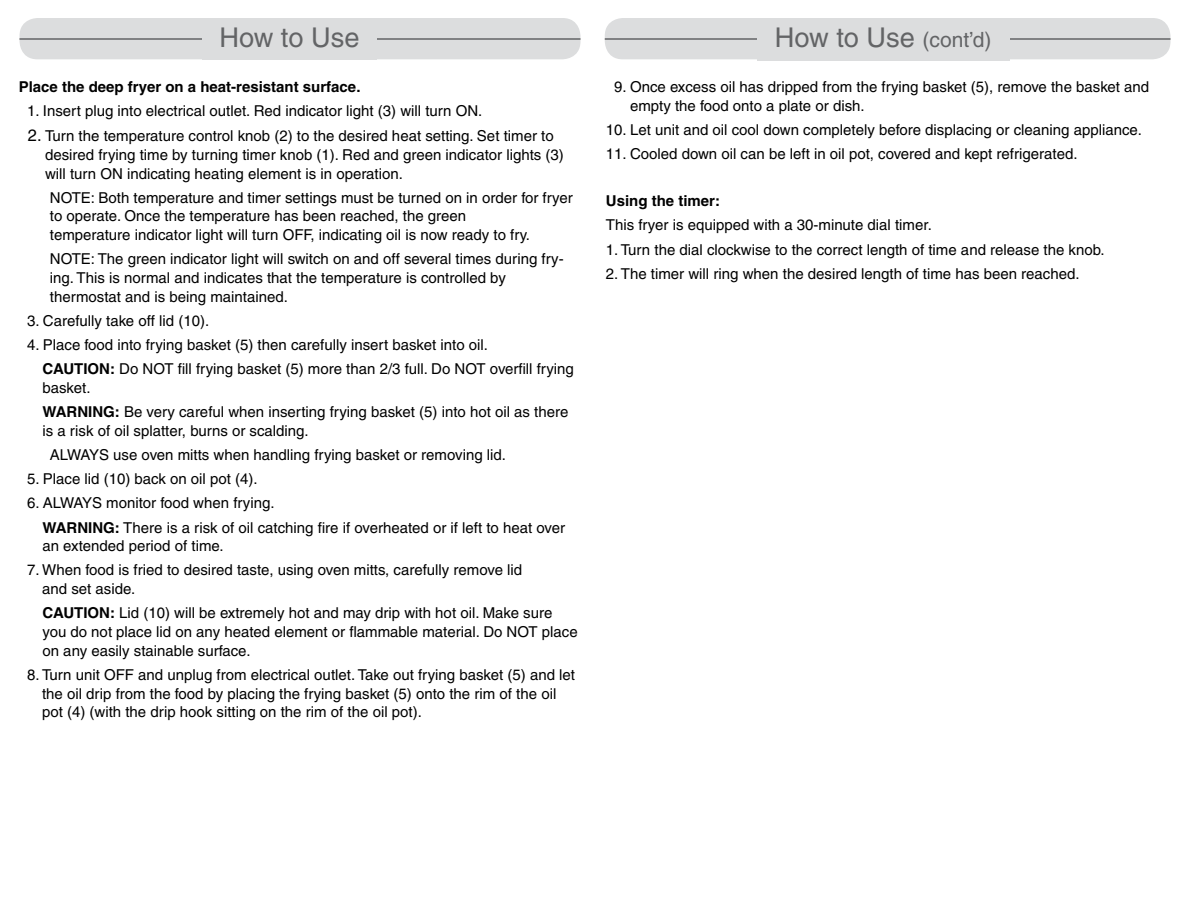
<style>
.page{position:relative;width:1188px;height:918px;background:#fff}
.page>*{position:absolute;margin:0;border:0;box-sizing:border-box;transform-origin:0 0}
.t1{font:27.15px "Helvetica";color:#636466}
.t2{font:15px/18.8px "Helvetica";color:#000}
.t3{font:700 15px "Helvetica";color:#000}
.s1{font-size:16.5px}
.s2{font-weight:700}
.s3{font-size:21px}
</style>
<div class="page">
<div style="left:20px;top:18px;width:560px;height:41px;background:#dcddde;border-radius:18px"></div>
<hr style="left:20px;top:38px;width:560px;height:2px;background:#636466">
<div style="left:202px;top:26px;width:175px;height:33px;background:#dcddde"></div>
<div style="left:605px;top:18px;width:566px;height:41px;background:#dcddde;border-radius:18px"></div>
<hr style="left:605px;top:38px;width:566px;height:2px;background:#636466">
<div style="left:757px;top:26px;width:252px;height:34px;background:#dcddde"></div>
<h1 class="t1" style="left:219px;top:22px;width:142px">How to Use</h1>
<p class="t3" style="left:19px;top:78px;width:344px">Place the deep fryer on a heat-resistant surface.</p>
<p class="t2" style="left:27px;top:101px;width:457px">1. Insert plug into electrical outlet. Red indicator light (3) will turn ON.</p>
<p class="t2" style="left:45px;top:126px;width:520px;text-indent:-17px"><span class="s1">2.</span> Turn the temperature control knob (2) to the desired heat setting. Set timer to desired frying time by turning timer knob (1). Red and green indicator lights (3) will turn ON indicating heating element is in operation.</p>
<p class="t2" style="left:50px;top:188px;width:524px">NOTE: Both temperature and timer settings must be turned on in order for fryer to operate. Once the temperature has been reached, the green<br>temperature indicator light will turn OFF, indicating oil is now ready to fry.</p>
<p class="t2" style="left:50px;top:250px;width:515px">NOTE: The green indicator light will switch on and off several times during fry&shy;ing. This is normal and indicates that the temperature is controlled by thermostat and is being maintained.</p>
<p class="t2" style="left:27px;top:311px;width:184px">3. Carefully take off lid (10).</p>
<p class="t2" style="left:42px;top:333px;width:533px;line-height:24.2px;text-indent:-15px">4. Place food into frying basket (5) then carefully insert basket into oil.<br><span class="s2">CAUTION:</span> Do NOT fill frying basket (5) more than 2/3 full. Do NOT overfill frying</p>
<p class="t2" style="left:42px;top:376px;width:527px;line-height:24.2px">basket.<br><span class="s2">WARNING:</span> Be very careful when inserting frying basket (5) into hot oil as there</p>
<p class="t2" style="left:50px;top:419px;width:458px;line-height:24.2px;text-indent:-7px">is a risk of oil splatter, burns or scalding.<br>ALWAYS use oven mitts when handling frying basket or removing lid.</p>
<p class="t2" style="left:27px;top:470px;width:232px">5. Place lid (10) back on oil pot (4).</p>
<p class="t2" style="left:42px;top:491px;width:524px;line-height:24.2px;text-indent:-15px">6. ALWAYS monitor food when frying.<br><span class="s2">WARNING:</span> There is a risk of oil catching fire if overheated or if left to heat over</p>
<p class="t2" style="left:42px;top:537px;width:183px">an extended period of time.</p>
<p class="t2" style="left:42px;top:561px;width:481px;text-indent:-15px">7. When food is fried to desired taste, using oven mitts, carefully remove lid and set aside.</p>
<p class="t2" style="left:42px;top:604px;width:537px"><span class="s2">CAUTION:</span> Lid (10) will be extremely hot and may drip with hot oil. Make sure you do not place lid on any heated element or flammable material. Do NOT place on any easily stainable surface.</p>
<p class="t2" style="left:42px;top:665px;width:534px;text-indent:-15px">8. Turn unit OFF and unplug from electrical outlet. Take out frying basket (5) and let the oil drip from the food by placing the frying basket (5) onto the rim of the oil pot (4) (with the drip hook sitting on the rim of the oil pot).</p>
<h1 class="t1" style="left:775px;top:22px;width:218px">How to Use <span class="s3">(cont’d)</span></h1>
<p class="t2" style="left:630px;top:77px;width:521px;text-indent:-16px">9. Once excess oil has dripped from the frying basket (5), remove the basket and empty the food onto a plate or dish.</p>
<p class="t2" style="left:606px;top:120px;width:537px">10. Let unit and oil cool down completely before displacing or cleaning appliance.</p>
<p class="t2" style="left:606px;top:144px;width:473px">11. Cooled down oil can be left in oil pot, covered and kept refrigerated.</p>
<p class="t3" style="left:606px;top:192px;width:116px">Using the timer:</p>
<p class="t2" style="left:606px;top:216px;width:328px">This fryer is equipped with a 30-minute dial timer.</p>
<p class="t2" style="left:606px;top:240px;width:500px">1. Turn the dial clockwise to the correct length of time and release the knob.</p>
<p class="t2" style="left:606px;top:264px;width:475px">2. The timer will ring when the desired length of time has been reached.</p>
</div>
